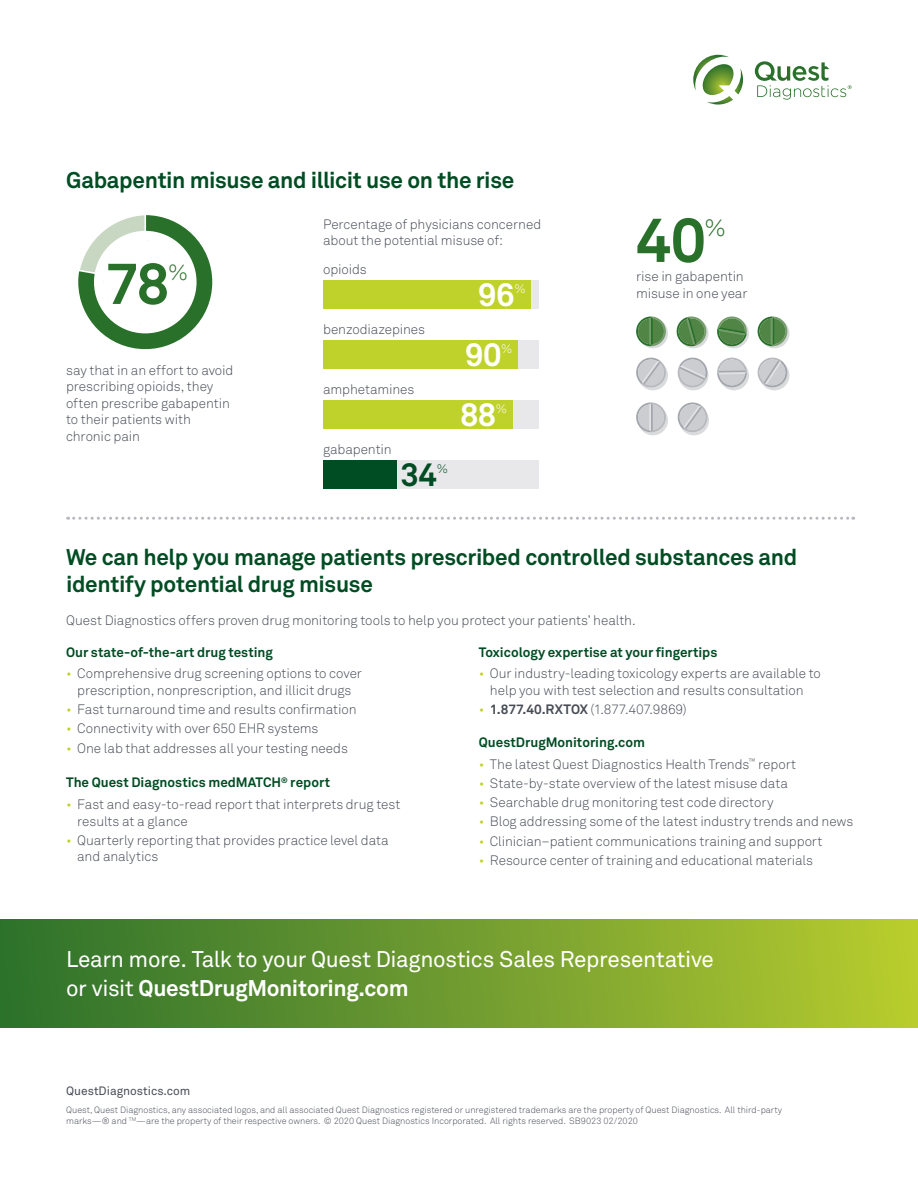
<style>
.page{position:relative;width:918px;height:1188px;background:#fff}
.page>*{position:absolute;margin:0;border:0;box-sizing:border-box;transform-origin:0 0}
.t1{font:700 62.1px "Akkurat Pro";color:#29712a}
.t2{font:700 57.75px "Akkurat Pro";color:#29712a}
.t3{font:700 32.4px "Akkurat Pro";color:#fff}
.t4{font:700 32.4px "Akkurat Pro";color:#004c23}
.t5{font:300 23.25px "Akkurat Pro";color:#29712a}
.t6{font:700 22.5px/27px "Akkurat Pro";letter-spacing:-.015em;color:#004c23}
.t7{font:22.5px/28.5px "Akkurat Pro";letter-spacing:-.015em;color:#fff}
.t8{font:300 21.6px "Akkurat Pro";color:#29712a}
.t9{font:300 13.5px/16.5px "Akkurat Pro";letter-spacing:-.005em;color:#474c55}
.t10{font:700 13.5px "Akkurat Pro";color:#004c23}
.t11{font:300 12.15px "Akkurat Pro";color:#fff}
.t12{font:300 12.15px "Akkurat Pro";color:#004c23}
.t13{font:12px "Akkurat Pro";color:#474c55}
.t14{font:300 9px/10.5px "Akkurat Pro";color:#474c55}
.s1{color:#bfd22b}
.s2{font-weight:700}
</style>
<div class="page">
<svg style="left:78px;top:215px;width:135px;height:135px"></svg>
<div style="left:103px;top:240px;width:84px;height:84px;background:#fff;border-radius:50%"></div>
<div style="left:94px;top:231px;width:103px;height:102px;border:10px solid #fff;border-radius:50%"></div>
<svg style="left:68px;top:517px;width:786px;height:3px"></svg>
<div style="left:0;top:920px;width:918px;height:108px;background:linear-gradient(to right,#2b6f2e,#b7cb30)"></div>
<div style="left:323px;top:281px;width:216px;height:28px;background:#e8e8ea"></div>
<div style="left:323px;top:281px;width:207px;height:28px;background:#bfd22b"></div>
<div style="left:323px;top:341px;width:216px;height:28px;background:#e8e8ea"></div>
<div style="left:323px;top:341px;width:194px;height:28px;background:#bfd22b"></div>
<div style="left:323px;top:401px;width:216px;height:28px;background:#e8e8ea"></div>
<div style="left:323px;top:401px;width:190px;height:28px;background:#bfd22b"></div>
<div style="left:323px;top:461px;width:216px;height:28px;background:#e8e8ea"></div>
<div style="left:323px;top:461px;width:73px;height:28px;background:#004c23"></div>
<svg style="left:638px;top:318px;width:30px;height:30px"></svg>
<svg style="left:759px;top:318px;width:30px;height:30px"></svg>
<svg style="left:719px;top:318px;width:30px;height:30px"></svg>
<svg style="left:719px;top:360px;width:30px;height:30px"></svg>
<div style="left:679px;top:405px;width:30px;height:30px;background:#dadbdd;border-radius:50%"></div>
<div style="left:638px;top:360px;width:30px;height:30px;background:#dadbdd;border-radius:50%"></div>
<div style="left:759px;top:360px;width:30px;height:30px;background:#dadbdd;border-radius:50%"></div>
<div style="left:638px;top:405px;width:30px;height:30px;background:#dadbdd;border-radius:50%"></div>
<div style="left:678px;top:360px;width:31px;height:30px;background:#dadbdd;border-radius:50%"></div>
<svg style="left:636px;top:316px;width:30px;height:30px"></svg>
<svg style="left:758px;top:316px;width:29px;height:30px"></svg>
<svg style="left:717px;top:316px;width:31px;height:31px"></svg>
<svg style="left:676px;top:316px;width:32px;height:32px"></svg>
<svg style="left:636px;top:357px;width:32px;height:32px"></svg>
<svg style="left:636px;top:402px;width:30px;height:30px"></svg>
<svg style="left:677px;top:357px;width:32px;height:32px"></svg>
<svg style="left:677px;top:402px;width:32px;height:32px"></svg>
<svg style="left:717px;top:357px;width:30px;height:31px"></svg>
<svg style="left:757px;top:357px;width:32px;height:32px"></svg>
<svg style="left:693px;top:55px;width:50px;height:50px"></svg>
<svg style="left:755px;top:61px;width:97px;height:39px"></svg>
<p class="t6" style="left:66px;top:166px;width:450px">Gabapentin misuse and illicit use on the rise</p>
<p class="t2" style="left:106px;top:248px;width:65px">78</p>
<p class="t8" style="left:168px;top:260px;width:22px">%</p>
<p class="t9" style="left:66px;top:362px;width:169px">say that in an effort to avoid prescribing opioids, they often prescribe gabapentin to their patients with chronic pain</p>
<p class="t9" style="left:323px;top:216px;width:220px">Percentage of physicians concerned about the potential misuse of:</p>
<p class="t9" style="left:323px;top:261px;width:45px">opioids</p>
<p class="t9" style="left:323px;top:321px;width:103px">benzodiazepines</p>
<p class="t9" style="left:323px;top:381px;width:93px">amphetamines</p>
<p class="t9" style="left:323px;top:441px;width:70px">gabapentin</p>
<p class="t4" style="left:400px;top:455px;width:38px">34</p>
<p class="t12" style="left:437px;top:461px;width:13px">%</p>
<p class="t3" style="left:478px;top:275px;width:38px">96</p>
<p class="t11" style="left:514px;top:281px;width:13px">%</p>
<p class="t3" style="left:465px;top:335px;width:38px">90</p>
<p class="t11" style="left:501px;top:341px;width:13px">%</p>
<p class="t3" style="left:460px;top:395px;width:38px">88</p>
<p class="t11" style="left:496px;top:401px;width:13px">%</p>
<p class="t1" style="left:636px;top:202px;width:72px">40</p>
<p class="t5" style="left:705px;top:214px;width:23px">%</p>
<p class="t9" style="left:636px;top:268px;width:113px">rise in gabapentin misuse in one year</p>
<p class="t6" style="left:66px;top:544px;width:733px">We can help you manage patients prescribed controlled substances and identify potential drug misuse</p>
<p class="t9" style="left:66px;top:612px;width:571px">Quest Diagnostics offers proven drug monitoring tools to help you protect your patients’ health.</p>
<p class="t10" style="left:66px;top:643px;width:208px">Our state-of-the-art drug testing</p>
<p class="t9" style="left:66px;top:665px;width:297px;text-align:center"><span class="s1">•</span> Comprehensive drug screening options to cover prescription, nonprescription, and illicit drugs</p>
<p class="t9" style="left:66px;top:701px;width:292px"><span class="s1">•</span> Fast turnaround time and results confirmation</p>
<p class="t9" style="left:66px;top:720px;width:254px"><span class="s1">•</span> Connectivity with over 650 EHR systems</p>
<p class="t9" style="left:66px;top:740px;width:283px"><span class="s1">•</span> One lab that addresses all your testing needs</p>
<p class="t10" style="left:66px;top:774px;width:266px">The Quest Diagnostics medMATCH<sup>®</sup> report</p>
<p class="t9" style="left:77px;top:796px;width:325px;text-indent:-11px"><span class="s1">•</span> Fast and easy-to-read report that interprets drug test results at a glance</p>
<p class="t9" style="left:77px;top:832px;width:313px;text-indent:-11px"><span class="s1">•</span> Quarterly reporting that provides practice level data and analytics</p>
<p class="t10" style="left:479px;top:643px;width:240px">Toxicology expertise at your fingertips</p>
<p class="t9" style="left:479px;top:665px;width:344px;text-align:center"><span class="s1">•</span> Our industry-leading toxicology experts are available to help you with test selection and results consultation</p>
<p class="t9" style="left:479px;top:701px;width:210px"><span class="s1">•</span> <span class="s2">1.877.40.RXTOX</span> (1.877.407.9869)</p>
<p class="t10" style="left:479px;top:734px;width:168px">QuestDrugMonitoring.com</p>
<p class="t9" style="left:479px;top:756px;width:319px"><span class="s1">•</span> The latest Quest Diagnostics Health Trends<sup>™</sup> report</p>
<p class="t9" style="left:479px;top:775px;width:311px"><span class="s1">•</span> State-by-state overview of the latest misuse data</p>
<p class="t9" style="left:479px;top:794px;width:296px"><span class="s1">•</span> Searchable drug monitoring test code directory</p>
<p class="t9" style="left:479px;top:813px;width:376px"><span class="s1">•</span> Blog addressing some of the latest industry trends and news</p>
<p class="t9" style="left:479px;top:833px;width:345px"><span class="s1">•</span> Clinician–patient communications training and support</p>
<p class="t9" style="left:479px;top:852px;width:336px"><span class="s1">•</span> Resource center of training and educational materials</p>
<p class="t7" style="left:66px;top:945px;width:649px">Learn more. Talk to your Quest Diagnostics Sales Representative or visit <span class="s2">QuestDrugMonitoring.com</span></p>
<p class="t13" style="left:66px;top:1084px;width:126px">QuestDiagnostics.com</p>
<p class="t14" style="left:66px;top:1105px;width:717px">Quest, Quest Diagnostics, any associated logos, and all associated Quest Diagnostics registered or unregistered trademarks are the property of Quest Diagnostics. All third-party marks—® and <sup>TM</sup>—are the property of their respective owners. © 2020 Quest Diagnostics Incorporated. All rights reserved. SB9023 02/2020</p>
</div>
